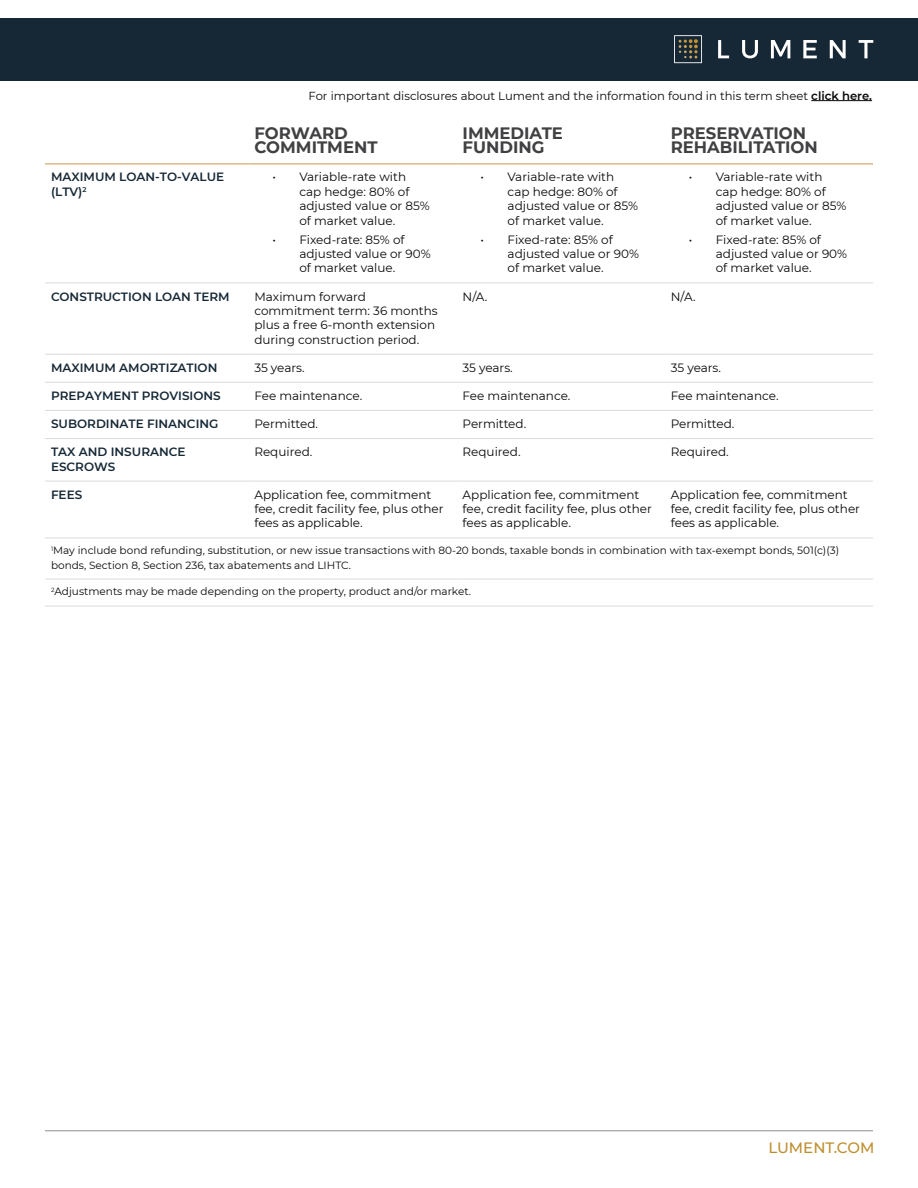
<style>
.page{position:relative;width:918px;height:1188px;background:#fff}
.page>*{position:absolute;margin:0;border:0;box-sizing:border-box;transform-origin:0 0}
.t1{font:700 16.5px/14.4px "Montserrat";color:#414042}
.t2{font:500 15px "Montserrat";color:#bf8d2c}
.t3{font:12px/14.4px "Montserrat";color:#0a0807}
.t4{font:600 12px/14.4px "Montserrat";color:#162835}
.t5{font:11.7px "Montserrat";color:#0a0807}
.t6{font:10.5px/14.4px "Montserrat";color:#0a0807}
.s1{font-weight:600}
</style>
<div class="page">
<div style="left:0;top:18px;width:918px;height:63px;background:#162835"></div>
<svg style="left:674px;top:35px;width:28px;height:28px"></svg>
<svg style="left:718px;top:40px;width:11px;height:18px"></svg>
<svg style="left:742px;top:40px;width:16px;height:18px"></svg>
<svg style="left:771px;top:40px;width:19px;height:18px"></svg>
<svg style="left:830px;top:40px;width:16px;height:18px"></svg>
<svg style="left:859px;top:40px;width:14px;height:18px"></svg>
<svg style="left:803px;top:40px;width:14px;height:18px"></svg>
<hr style="left:45px;top:1130px;width:828px;height:1px;background:#9a9a9c">
<hr style="left:45px;top:283px;width:203px;height:1px;background:#dcdbdc">
<hr style="left:248px;top:283px;width:209px;height:1px;background:#dcdbdc">
<hr style="left:457px;top:283px;width:208px;height:1px;background:#dcdbdc">
<hr style="left:665px;top:283px;width:208px;height:1px;background:#dcdbdc">
<hr style="left:45px;top:354px;width:203px;height:1px;background:#dcdbdc">
<hr style="left:248px;top:354px;width:209px;height:1px;background:#dcdbdc">
<hr style="left:457px;top:354px;width:208px;height:1px;background:#dcdbdc">
<hr style="left:665px;top:354px;width:208px;height:1px;background:#dcdbdc">
<hr style="left:45px;top:382px;width:203px;height:1px;background:#dcdbdc">
<hr style="left:248px;top:382px;width:209px;height:1px;background:#dcdbdc">
<hr style="left:457px;top:382px;width:208px;height:1px;background:#dcdbdc">
<hr style="left:665px;top:382px;width:208px;height:1px;background:#dcdbdc">
<hr style="left:45px;top:410px;width:203px;height:1px;background:#dcdbdc">
<hr style="left:248px;top:410px;width:209px;height:1px;background:#dcdbdc">
<hr style="left:457px;top:410px;width:208px;height:1px;background:#dcdbdc">
<hr style="left:665px;top:410px;width:208px;height:1px;background:#dcdbdc">
<hr style="left:45px;top:438px;width:203px;height:1px;background:#dcdbdc">
<hr style="left:248px;top:438px;width:209px;height:1px;background:#dcdbdc">
<hr style="left:457px;top:438px;width:208px;height:1px;background:#dcdbdc">
<hr style="left:665px;top:438px;width:208px;height:1px;background:#dcdbdc">
<hr style="left:45px;top:481px;width:203px;height:1px;background:#dcdbdc">
<hr style="left:248px;top:481px;width:209px;height:1px;background:#dcdbdc">
<hr style="left:457px;top:481px;width:208px;height:1px;background:#dcdbdc">
<hr style="left:665px;top:481px;width:208px;height:1px;background:#dcdbdc">
<hr style="left:45px;top:538px;width:203px;height:1px;background:#dcdbdc">
<hr style="left:248px;top:538px;width:209px;height:1px;background:#dcdbdc">
<hr style="left:457px;top:538px;width:208px;height:1px;background:#dcdbdc">
<hr style="left:665px;top:538px;width:208px;height:1px;background:#dcdbdc">
<hr style="left:45px;top:579px;width:203px;height:1px;background:#dcdbdc">
<hr style="left:248px;top:579px;width:209px;height:1px;background:#dcdbdc">
<hr style="left:457px;top:579px;width:208px;height:1px;background:#dcdbdc">
<hr style="left:665px;top:579px;width:208px;height:1px;background:#dcdbdc">
<hr style="left:45px;top:606px;width:203px;height:1px;background:#dcdbdc">
<hr style="left:248px;top:606px;width:209px;height:1px;background:#dcdbdc">
<hr style="left:457px;top:606px;width:208px;height:1px;background:#dcdbdc">
<hr style="left:665px;top:606px;width:208px;height:1px;background:#dcdbdc">
<hr style="left:45px;top:163px;width:203px;height:1px;background:#cca359">
<hr style="left:248px;top:163px;width:209px;height:1px;background:#cca359">
<hr style="left:457px;top:163px;width:208px;height:1px;background:#cca359">
<hr style="left:665px;top:163px;width:208px;height:1px;background:#cca359">
<hr style="left:811px;top:100px;width:61px;height:1px;background:#0a0807">
<p class="t5" style="left:309px;top:88px;width:565px">For important disclosures about Lument and the information found in this term sheet <span class="s1">click here.</span></p>
<h1 class="t1" style="left:254px;top:125px;width:125px">FORWARD<br>COMMITMENT</h1>
<h1 class="t1" style="left:463px;top:125px;width:102px">IMMEDIATE<br>FUNDING</h1>
<h1 class="t1" style="left:671px;top:125px;width:149px">PRESERVATION<br>REHABILITATION</h1>
<p class="t4" style="left:51px;top:169px;width:175px">MAXIMUM LOAN-TO-VALUE (LTV)<sup>2</sup></p>
<p class="t3" style="left:299px;top:170px;width:132px;text-indent:-27px">• Variable-rate with cap hedge: 80% of adjusted value or 85% of market value.</p>
<p class="t3" style="left:299px;top:232px;width:133px;text-indent:-27px">• Fixed-rate: 85% of adjusted value or 90% of market value.</p>
<p class="t3" style="left:508px;top:170px;width:132px;text-indent:-27px">• Variable-rate with cap hedge: 80% of adjusted value or 85% of market value.</p>
<p class="t3" style="left:508px;top:232px;width:133px;text-indent:-27px">• Fixed-rate: 85% of adjusted value or 90% of market value.</p>
<p class="t3" style="left:716px;top:170px;width:132px;text-indent:-27px">• Variable-rate with cap hedge: 80% of adjusted value or 85% of market value.</p>
<p class="t3" style="left:716px;top:232px;width:133px;text-indent:-27px">• Fixed-rate: 85% of adjusted value or 90% of market value.</p>
<p class="t4" style="left:51px;top:289px;width:180px">CONSTRUCTION LOAN TERM</p>
<p class="t3" style="left:254px;top:289px;width:185px">Maximum forward commitment term: 36 months plus a free 6-month extension during construction period.</p>
<p class="t3" style="left:463px;top:289px;width:26px">N/A.</p>
<p class="t3" style="left:671px;top:289px;width:26px">N/A.</p>
<p class="t4" style="left:51px;top:360px;width:168px">MAXIMUM AMORTIZATION</p>
<p class="t3" style="left:254px;top:360px;width:52px">35 years.</p>
<p class="t3" style="left:463px;top:360px;width:52px">35 years.</p>
<p class="t3" style="left:671px;top:360px;width:52px">35 years.</p>
<p class="t4" style="left:51px;top:388px;width:171px">PREPAYMENT PROVISIONS</p>
<p class="t3" style="left:254px;top:388px;width:109px">Fee maintenance.</p>
<p class="t3" style="left:463px;top:388px;width:109px">Fee maintenance.</p>
<p class="t3" style="left:671px;top:388px;width:109px">Fee maintenance.</p>
<p class="t4" style="left:51px;top:416px;width:169px">SUBORDINATE FINANCING</p>
<p class="t3" style="left:254px;top:416px;width:65px">Permitted.</p>
<p class="t3" style="left:463px;top:416px;width:65px">Permitted.</p>
<p class="t3" style="left:671px;top:416px;width:65px">Permitted.</p>
<p class="t4" style="left:51px;top:444px;width:136px">TAX AND INSURANCE<br>ESCROWS</p>
<p class="t3" style="left:254px;top:444px;width:59px">Required.</p>
<p class="t3" style="left:463px;top:444px;width:59px">Required.</p>
<p class="t3" style="left:671px;top:444px;width:59px">Required.</p>
<p class="t4" style="left:51px;top:487px;width:33px">FEES</p>
<p class="t3" style="left:254px;top:487px;width:191px">Application fee, commitment fee, credit facility fee, plus other fees as applicable.</p>
<p class="t3" style="left:463px;top:487px;width:191px">Application fee, commitment fee, credit facility fee, plus other fees as applicable.</p>
<p class="t3" style="left:671px;top:487px;width:191px">Application fee, commitment fee, credit facility fee, plus other fees as applicable.</p>
<p class="t6" style="left:51px;top:543px;width:790px"><sup>1</sup>May include bond refunding, substitution, or new issue transactions with 80-20 bonds, taxable bonds in combination with tax-exempt bonds, 501(c)(3) bonds, Section 8, Section 236, tax abatements and LIHTC.</p>
<p class="t6" style="left:51px;top:584px;width:421px"><sup>2</sup>Adjustments may be made depending on the property, product and/or market.</p>
<p class="t2" style="left:768px;top:1137px;width:108px">LUMENT.COM</p>
</div>
